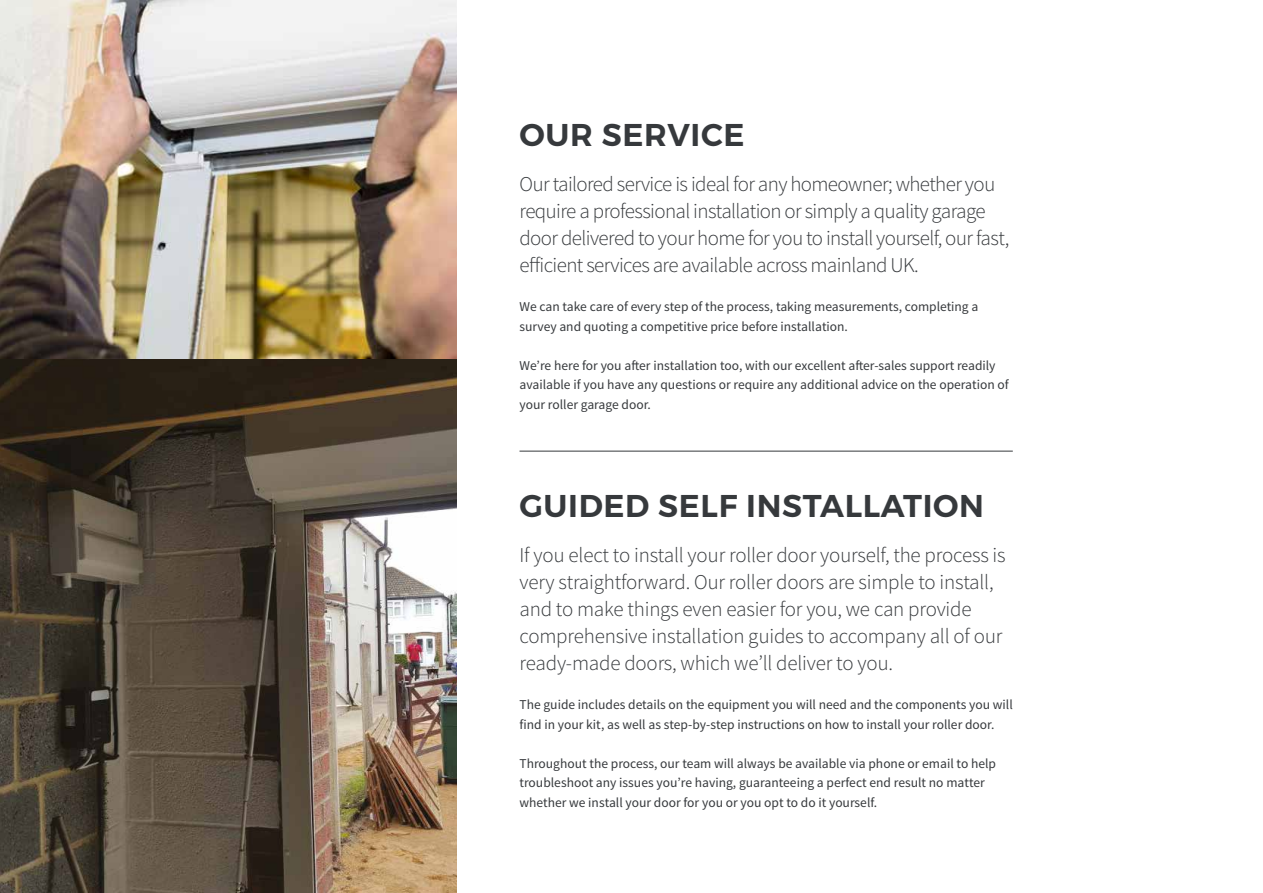
<style>
.page{position:relative;width:1263px;height:893px;background:#fff}
.page>*{position:absolute;margin:0;border:0;box-sizing:border-box;transform-origin:0 0}
.t1{font:600 31.5px "Montserrat";letter-spacing:.02em;color:#36393c}
.t2{font:300 21px/27px "Source Sans Pro";letter-spacing:-.02em;color:#36393c}
.t3{font:13.5px/19.5px "Source Sans Pro";color:#36393c}
</style>
<div class="page">
<hr style="left:519px;top:451px;width:494px;height:1px;background:#36393c">
<img style="left:0;top:358px;width:456px;height:535px">
<img style="left:0;top:0;width:456px;height:358px">
<h1 class="t1" style="left:519px;top:116px;width:227px">OUR SERVICE</h1>
<p class="t2" style="left:519px;top:171px;width:491px">Our tailored service is ideal for any homeowner; whether you require a professional installation or simply a quality garage door delivered to your home for you to install yourself, our fast, efficient services are available across mainland UK.</p>
<p class="t3" style="left:519px;top:297px;width:460px">We can take care of every step of the process, taking measurements, completing a survey and quoting a competitive price before installation.</p>
<p class="t3" style="left:519px;top:356px;width:491px">We’re here for you after installation too, with our excellent after-sales support readily available if you have any questions or require any additional advice on the operation of your roller garage door.</p>
<h1 class="t1" style="left:519px;top:487px;width:466px">GUIDED SELF INSTALLATION</h1>
<p class="t2" style="left:519px;top:542px;width:488px">If you elect to install your roller door yourself, the process is very straightforward. Our roller doors are simple to install, and to make things even easier for you, we can provide comprehensive installation guides to accompany all of our ready-made doors, which we’ll deliver to you.</p>
<p class="t3" style="left:519px;top:695px;width:495px">The guide includes details on the equipment you will need and the components you will find in your kit, as well as step-by-step instructions on how to install your roller door.</p>
<p class="t3" style="left:519px;top:754px;width:478px">Throughout the process, our team will always be available via phone or email to help troubleshoot any issues you’re having, guaranteeing a perfect end result no matter whether we install your door for you or you opt to do it yourself.</p>
</div>
